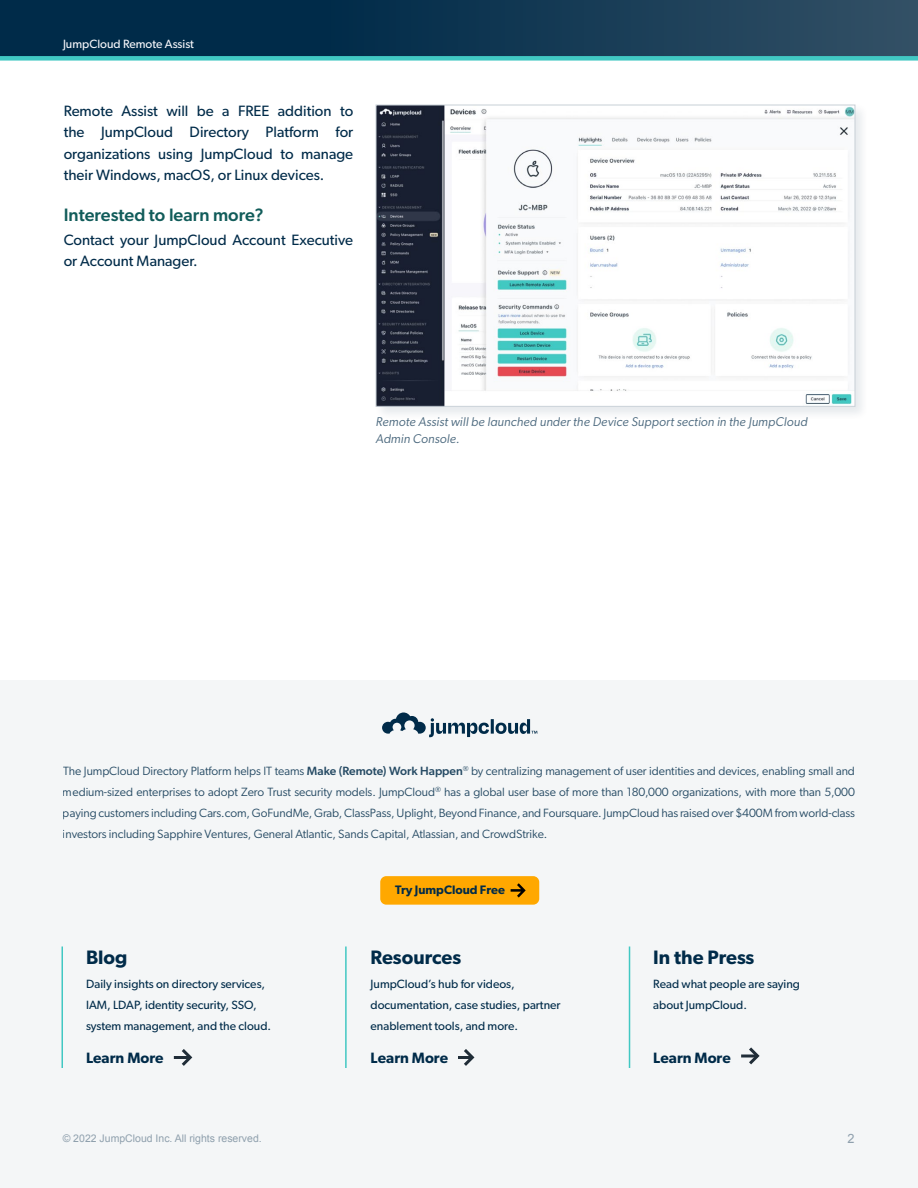
<style>
.page{position:relative;width:918px;height:1188px;background:#fff}
.page>*{position:absolute;margin:0;border:0;box-sizing:border-box;transform-origin:0 0}
.t1{font:600 19.5px "Gibson";color:#002b49}
.t2{font:500 18px "Gibson";color:#115c5a}
.t3{font:15px/21.3px "Gibson";color:#002b49;text-align:justify}
.t4{font:600 15px "Gibson";color:#002b49}
.t5{font:italic 12.75px/16.5px "Gibson";letter-spacing:.01em;color:#4d6a7f}
.t6{font:12.75px "Gibson";color:#8fa0ad}
.t7{font:600 12.3px "Gibson";color:#002b49}
.t8{font:12px/21px "Gibson";letter-spacing:-.005em;color:#002b49;text-align:justify}
.t9{font:12px/21px "Gibson";color:#002b49}
.t10{font:12px "Gibson";color:#f7f7fb}
.t11{font:10.5px "Arial";color:#8fa0ad}
.t12{font:10.5px "Gibson";color:#8fa0ad}
.s1{font-weight:500}
</style>
<div class="page">
<div style="left:0;top:0;width:918px;height:58px;background:linear-gradient(to right,#002242,#2d4c62)"></div>
<div style="left:0;top:56px;width:918px;height:5px;background:#41c8c3"></div>
<div style="left:0;top:681px;width:918px;height:507px;background:#f4f6f7"></div>
<svg style="left:382px;top:712px;width:155px;height:25px"></svg>
<hr style="left:62px;top:946px;width:1px;height:122px;background:#41c8c3">
<hr style="left:175px;top:1056px;width:14px;height:3px;background:#202d38">
<svg style="left:181px;top:1049px;width:12px;height:17px"></svg>
<hr style="left:345px;top:946px;width:2px;height:122px;background:#41c8c3">
<svg style="left:459px;top:1049px;width:16px;height:17px"></svg>
<hr style="left:629px;top:946px;width:1px;height:122px;background:#41c8c3">
<svg style="left:743px;top:1054px;width:3px;height:4px"></svg>
<svg style="left:746px;top:1047px;width:14px;height:18px"></svg>
<div style="left:380px;top:876px;width:159px;height:29px;background:#ffa800;border-radius:6px"></div>
<svg style="left:511px;top:883px;width:15px;height:15px"></svg>
<div style="left:373px;top:103px;width:497px;height:318px;background:#002b49;opacity:.1"></div>
<img style="left:378px;top:107px;width:475px;height:298px">
<div style="left:376px;top:105px;width:479px;height:302px;border:1px solid #c8d0d7"></div>
<p class="t10" style="left:63px;top:37px;width:133px">JumpCloud Remote Assist</p>
<p class="t3" style="left:64px;top:100px;width:291px">Remote Assist will be a FREE addition to the JumpCloud Directory Platform for organizations using JumpCloud to manage their Windows, macOS, or Linux devices.</p>
<h2 class="t2" style="left:64px;top:204px;width:201px">Interested to learn more?</h2>
<p class="t3" style="left:64px;top:229px;width:291px">Contact your JumpCloud Account Executive or Account Manager.</p>
<p class="t5" style="left:376px;top:414px;width:433px">Remote Assist will be launched under the Device Support section in the JumpCloud<br>Admin Console.</p>
<p class="t8" style="left:63px;top:761px;width:794px">The JumpCloud Directory Platform helps IT teams <span class="s1">Make (Remote) Work Happen</span><sup>®</sup> by centralizing management of user identities and devices, enabling small and medium-sized enterprises to adopt Zero Trust security models. JumpCloud<sup>®</sup> has a global user base of more than 180,000 organizations, with more than 5,000 paying customers including Cars.com, GoFundMe, Grab, ClassPass, Uplight, Beyond Finance, and Foursquare. JumpCloud has raised over $400M from world-class investors including Sapphire Ventures, General Atlantic, Sands Capital, Atlassian, and CrowdStrike.</p>
<h1 class="t1" style="left:86px;top:945px;width:43px">Blog</h1>
<p class="t9" style="left:86px;top:973px;width:187px">Daily insights on directory services,<br>IAM, LDAP, identity security, SSO, system management, and the cloud.</p>
<p class="t7" style="left:395px;top:882px;width:111px">Try JumpCloud Free</p>
<h1 class="t1" style="left:371px;top:945px;width:92px">Resources</h1>
<p class="t9" style="left:371px;top:973px;width:191px">JumpCloud’s hub for videos, documentation, case studies, partner enablement tools, and more.</p>
<h1 class="t1" style="left:653px;top:945px;width:103px">In the Press</h1>
<p class="t9" style="left:653px;top:973px;width:148px">Read what people are saying about JumpCloud.</p>
<p class="t4" style="left:86px;top:1049px;width:79px">Learn More</p>
<p class="t4" style="left:371px;top:1049px;width:79px">Learn More</p>
<p class="t4" style="left:653px;top:1049px;width:79px">Learn More</p>
<p class="t11" style="left:63px;top:1131px;width:201px">© 2022 JumpCloud Inc. All rights reserved.</p>
<p class="t12" style="left:103px;top:1132px;width:154px">umpCloud Inc. All rights reserved.</p>
<p class="t6" style="left:848px;top:1132px;width:9px">2</p>
</div>
